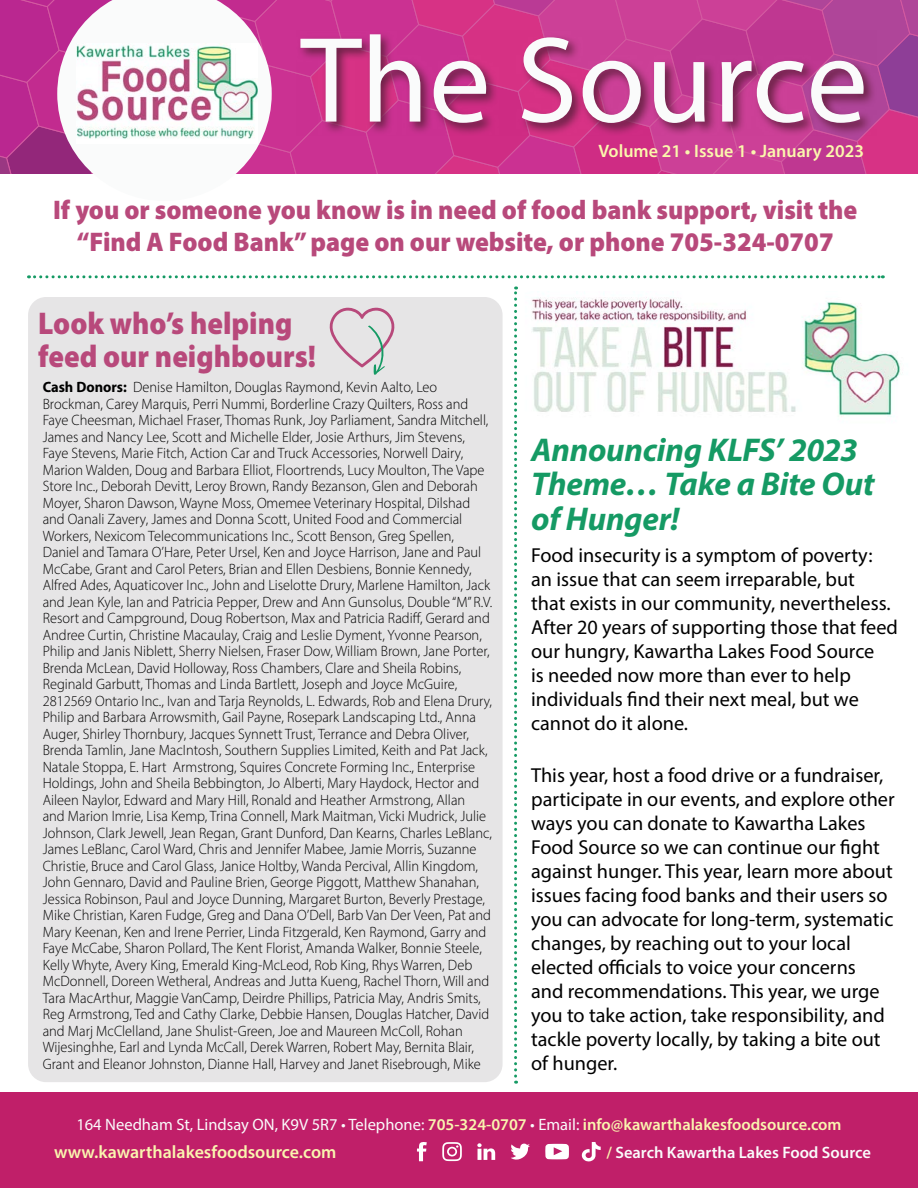
<style>
.page{position:relative;width:918px;height:1188px;background:#fff}
.page>*{position:absolute;margin:0;border:0;box-sizing:border-box;transform-origin:0 0}
.t1{font:italic 700 33px/34.5px "Myriad Pro";letter-spacing:-.01em;color:#159a64}
.t2{font:900 31.5px/33px "Myriad Pro";color:#b8497b;scale:.92 1}
.t3{font:900 27px/32.4px "Myriad Pro";color:#b8497b;text-align:center;scale:.95 1}
.t4{font:20.25px/24px "Myriad Pro";color:#000}
.t5{font:600 18px "Myriad Pro";color:#faf5af}
.t6{font:600 18px "Myriad Pro";color:#fbf7ad}
.t7{font:16.5px "Myriad Pro";color:#fafbfb}
.t8{font:600 16.5px "Myriad Pro";color:#fafbfb}
.t9{font:300 15px/16.5px "Myriad Pro";color:#000;scale:.96 1}
.s1{color:#faf5af}
.s2{font-weight:700}
.s3{font-weight:600;color:#faf5af}
</style>
<div class="page">
<div style="left:0;top:1093px;width:918px;height:95px;background:#c01f69"></div>
<svg style="left:0;top:0;width:918px;height:174px"></svg>
<img style="left:76px;top:44px;width:182px;height:100px">
<svg style="left:296px;top:31px;width:581px;height:105px;background:#bc3587"></svg>
<svg style="left:300px;top:34px;width:564px;height:89px"></svg>
<svg style="left:511px;top:1143px;width:19px;height:17px"></svg>
<svg style="left:477px;top:1143px;width:18px;height:17px"></svg>
<svg style="left:417px;top:1142px;width:10px;height:19px"></svg>
<svg style="left:545px;top:1144px;width:24px;height:15px"></svg>
<svg style="left:442px;top:1142px;width:20px;height:19px"></svg>
<svg style="left:582px;top:1142px;width:19px;height:20px"></svg>
<div style="left:28px;top:297px;width:475px;height:785px;background:#e6e5e6;border-radius:18px"></div>
<svg style="left:35px;top:275px;width:848px;height:3px"></svg>
<svg style="left:330px;top:308px;width:65px;height:67px"></svg>
<img style="left:531px;top:297px;width:370px;height:120px">
<svg style="left:514px;top:286px;width:3px;height:798px"></svg>
<p class="t6" style="left:598px;top:139px;width:267px">Volume 21 <span class="s1">•</span> Is<span class="s1">s</span>ue 1 <span class="s1">•</span> January 2023</p>
<h3 class="t3" style="left:53px;top:193px;width:848px">If you or someone you know is in need of food bank support, visit the “Find A Food Bank” page on our website, or phone 705-324-0707</h3>
<h2 class="t2" style="left:38px;top:306px;width:304px">Look who’s helping feed our neighbours!</h2>
<p class="t9" style="left:43px;top:379px;width:470px"><span class="s2">Cash Donors:</span> Denise Hamilton, Douglas Raymond, Kevin Aalto, Leo Brockman, Carey Marquis, Perri Nummi, Borderline Crazy Quilters, Ross and Faye Cheesman, Michael Fraser, Thomas Runk, Joy Parliament, Sandra Mitchell, James and Nancy Lee, Scott and Michelle Elder, Josie Arthurs, Jim Stevens, Faye Stevens, Marie Fitch, Action Car and Truck Accessories, Norwell Dairy, Marion Walden, Doug and Barbara Elliot, Floortrends, Lucy Moulton, The Vape Store Inc., Deborah Devitt, Leroy Brown, Randy Bezanson, Glen and Deborah Moyer, Sharon Dawson, Wayne Moss, Omemee Veterinary Hospital, Dilshad and Oanali Zavery, James and Donna Scott, United Food and Commercial Workers, Nexicom Telecommunications Inc., Scott Benson, Greg Spellen, Daniel and Tamara O’Hare, Peter Ursel, Ken and Joyce Harrison, Jane and Paul McCabe, Grant and Carol Peters, Brian and Ellen Desbiens, Bonnie Kennedy, Alfred Ades, Aquaticover Inc., John and Liselotte Drury, Marlene Hamilton, Jack and Jean Kyle, Ian and Patricia Pepper, Drew and Ann Gunsolus, Double “M” R.V.<br>Resort and Campground, Doug Robertson, Max and Patricia Radiff, Gerard and Andree Curtin, Christine Macaulay, Craig and Leslie Dyment, Yvonne Pearson, Philip and Janis Niblett, Sherry Nielsen, Fraser Dow, William Brown, Jane Porter, Brenda McLean, David Holloway, Ross Chambers, Clare and Sheila Robins, Reginald Garbutt, Thomas and Linda Bartlett, Joseph and Joyce McGuire, 2812569 Ontario Inc., Ivan and Tarja Reynolds, L. Edwards, Rob and Elena Drury, Philip and Barbara Arrowsmith, Gail Payne, Rosepark Landscaping Ltd., Anna Auger, Shirley Thornbury, Jacques Synnett Trust, Terrance and Debra Oliver, Brenda Tamlin, Jane MacIntosh, Southern Supplies Limited, Keith and Pat Jack, Natale Stoppa, E. Hart Armstrong, Squires Concrete Forming Inc., Enterprise Holdings, John and Sheila Bebbington, Jo Alberti, Mary Haydock, Hector and Aileen Naylor, Edward and Mary Hill, Ronald and Heather Armstrong, Allan<br>and Marion Imrie, Lisa Kemp, Trina Connell, Mark Maitman, Vicki Mudrick, Julie Johnson, Clark Jewell, Jean Regan, Grant Dunford, Dan Kearns, Charles LeBlanc, James LeBlanc, Carol Ward, Chris and Jennifer Mabee, Jamie Morris, Suzanne Christie, Bruce and Carol Glass, Janice Holtby, Wanda Percival, Allin Kingdom, John Gennaro, David and Pauline Brien, George Piggott, Matthew Shanahan, Jessica Robinson, Paul and Joyce Dunning, Margaret Burton, Beverly Prestage, Mike Christian, Karen Fudge, Greg and Dana O’Dell, Barb Van Der Veen, Pat and Mary Keenan, Ken and Irene Perrier, Linda Fitzgerald, Ken Raymond, Garry and Faye McCabe, Sharon Pollard, The Kent Florist, Amanda Walker, Bonnie Steele, Kelly Whyte, Avery King, Emerald King-McLeod, Rob King, Rhys Warren, Deb McDonnell, Doreen Wetheral, Andreas and Jutta Kueng, Rachel Thorn, Will and Tara MacArthur, Maggie VanCamp, Deirdre Phillips, Patricia May, Andris Smits, Reg Armstrong, Ted and Cathy Clarke, Debbie Hansen, Douglas Hatcher, David and Marj McClelland, Jane Shulist-Green, Joe and Maureen McColl, Rohan Wijesinghhe, Earl and Lynda McCall, Derek Warren, Robert May, Bernita Blair, Grant and Eleanor Johnston, Dianne Hall, Harvey and Janet Risebrough, Mike</p>
<h1 class="t1" style="left:531px;top:431px;width:345px">Announcing KLFS’ 2023<br>Theme… Take a Bite Out of Hunger!</h1>
<p class="t4" style="left:531px;top:543px;width:368px">Food insecurity is a symptom of poverty: an issue that can seem irreparable, but<br>that exists in our community, nevertheless.<br>After 20 years of supporting those that feed our hungry, Kawartha Lakes Food Source<br>is needed now more than ever to help individuals find their next meal, but we cannot do it alone.</p>
<p class="t4" style="left:531px;top:763px;width:365px">This year, host a food drive or a fundraiser, participate in our events, and explore other ways you can donate to Kawartha Lakes Food Source so we can continue our fight against hunger. This year, learn more about issues facing food banks and their users so you can advocate for long-term, systematic changes, by reaching out to your local elected officials to voice your concerns<br>and recommendations. This year, we urge you to take action, take responsibility, and tackle poverty locally, by taking a bite out of hunger.</p>
<p class="t7" style="left:76px;top:1114px;width:767px">164 Needham St, Lindsay ON, K9V 5R7 • Telephone: <span class="s3">705-324-0707</span> • Email: <span class="s3">info@kawarthalakesfoodsource.com</span></p>
<p class="t5" style="left:54px;top:1140px;width:284px">www.kawarthalakesfoodsource.com</p>
<p class="t8" style="left:606px;top:1142px;width:266px"><span class="s1">/</span> Search Kawartha Lakes Food Source</p>
</div>
